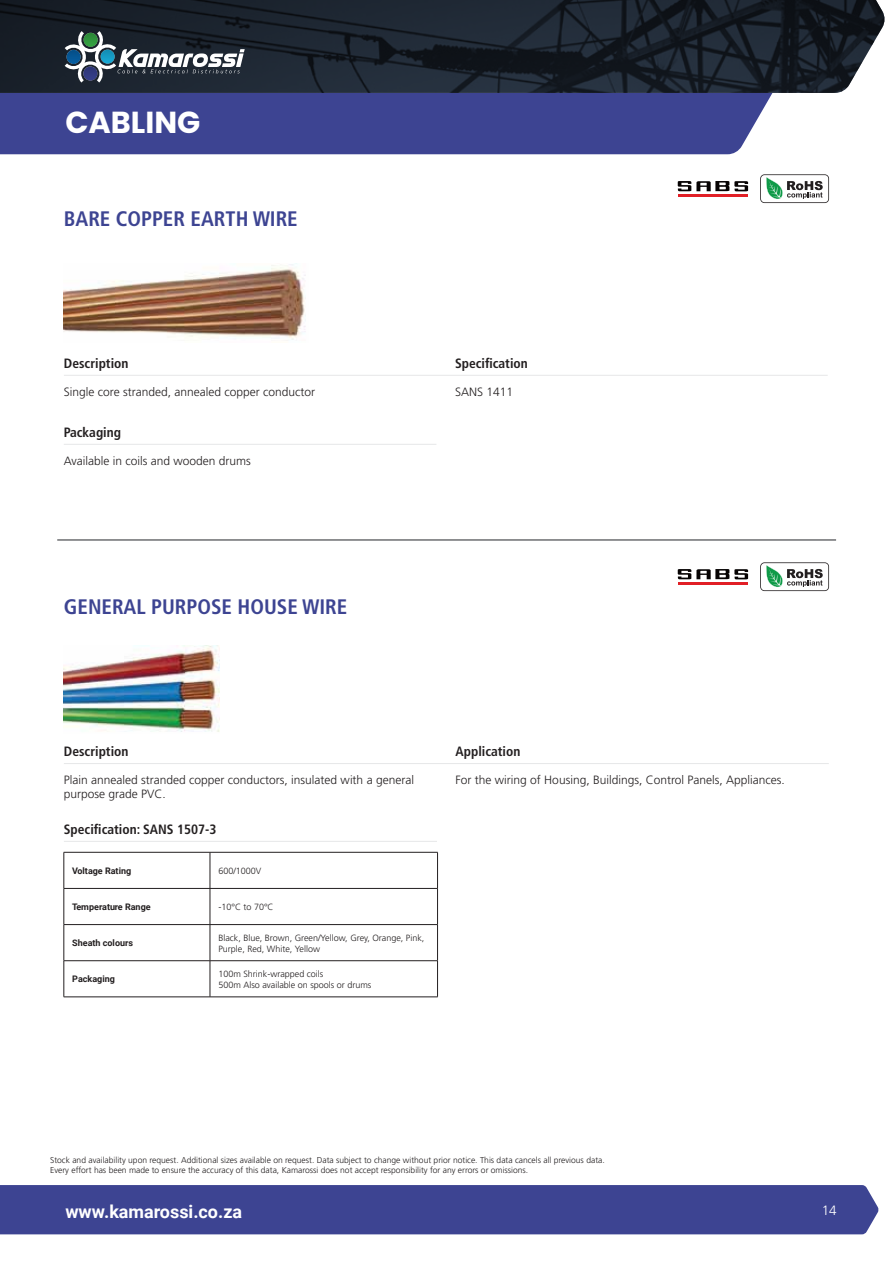
<style>
.page{position:relative;width:893px;height:1263px;background:#fff}
.page>*{position:absolute;margin:0;border:0;box-sizing:border-box;transform-origin:0 0}
.t1{font:700 30.45px "Poppins";color:#fff}
.t2{font:700 condensed 21px "Frutiger LT Std";color:#3d4492}
.t3{font:700 18px "Roboto";color:#fff}
.t4{font:700 condensed 13.5px "Frutiger LT Std";color:#231f20}
.t5{font:300 13.5px "Frutiger LT Std";color:#fff}
.t6{font:300 12px/14.4px "Frutiger LT Std";color:#231f20}
.t7{font:300 9px/10.8px "Frutiger LT Std";color:#231f20}
.t8{font:700 9px "Roboto";color:#231f20}
.t9{font:300 8.55px/10.2px "Frutiger LT Std";color:#231f20}
</style>
<div class="page">
<hr style="left:57px;top:539px;width:779px;height:2px;background:#6d6e71">
<div style="left:0;top:93px;width:773px;height:61px;background:#3d4492"></div>
<svg style="left:0;top:0;width:884px;height:93px;background:#1e2630"></svg>
<div style="left:0;top:1185px;width:879px;height:49px;background:#3d4492"></div>
<img style="left:64px;top:263px;width:242px;height:78px">
<hr style="left:64px;top:375px;width:764px;height:1px;background:#e6e7e8">
<hr style="left:64px;top:444px;width:372px;height:1px;background:#e6e7e8">
<svg style="left:678px;top:181px;width:70px;height:10px"></svg>
<hr style="left:678px;top:194px;width:70px;height:2px;background:#e11f26">
<svg style="left:760px;top:174px;width:69px;height:29px"></svg>
<svg style="left:678px;top:569px;width:70px;height:10px"></svg>
<hr style="left:678px;top:582px;width:70px;height:2px;background:#e11f26">
<svg style="left:760px;top:562px;width:69px;height:29px"></svg>
<img style="left:64px;top:646px;width:155px;height:86px">
<hr style="left:64px;top:763px;width:765px;height:1px;background:#e6e7e8">
<hr style="left:64px;top:841px;width:373px;height:1px;background:#e6e7e8">
<hr style="left:64px;top:852px;width:146px;height:1px;background:#231f20">
<hr style="left:64px;top:852px;width:1px;height:36px;background:#231f20">
<hr style="left:210px;top:852px;width:228px;height:1px;background:#231f20">
<hr style="left:210px;top:852px;width:1px;height:36px;background:#231f20">
<hr style="left:437px;top:852px;width:1px;height:36px;background:#231f20">
<hr style="left:64px;top:888px;width:146px;height:1px;background:#231f20">
<hr style="left:64px;top:889px;width:1px;height:35px;background:#231f20">
<hr style="left:210px;top:888px;width:228px;height:1px;background:#231f20">
<hr style="left:210px;top:889px;width:1px;height:35px;background:#231f20">
<hr style="left:437px;top:889px;width:1px;height:35px;background:#231f20">
<hr style="left:64px;top:924px;width:146px;height:1px;background:#231f20">
<hr style="left:64px;top:925px;width:1px;height:35px;background:#231f20">
<hr style="left:210px;top:924px;width:228px;height:1px;background:#231f20">
<hr style="left:210px;top:925px;width:1px;height:35px;background:#231f20">
<hr style="left:437px;top:925px;width:1px;height:35px;background:#231f20">
<hr style="left:64px;top:960px;width:146px;height:1px;background:#231f20">
<hr style="left:64px;top:961px;width:1px;height:36px;background:#231f20">
<hr style="left:210px;top:960px;width:228px;height:1px;background:#231f20">
<hr style="left:210px;top:961px;width:1px;height:36px;background:#231f20">
<hr style="left:437px;top:961px;width:1px;height:36px;background:#231f20">
<hr style="left:64px;top:996px;width:146px;height:1px;background:#231f20">
<hr style="left:210px;top:996px;width:228px;height:1px;background:#231f20">
<svg style="left:65px;top:31px;width:180px;height:52px"></svg>
<h1 class="t1" style="left:65px;top:104px;width:137px">CABLING</h1>
<h2 class="t2" style="left:64px;top:206px;width:235px">BARE COPPER EARTH WIRE</h2>
<h3 class="t4" style="left:455px;top:355px;width:74px">Specification</h3>
<h3 class="t4" style="left:64px;top:355px;width:66px">Description</h3>
<h3 class="t6" style="left:64px;top:384px;width:253px">Single core stranded, annealed copper conductor</h3>
<h3 class="t6" style="left:455px;top:384px;width:60px">SANS 1411</h3>
<h3 class="t4" style="left:64px;top:424px;width:59px">Packaging</h3>
<h3 class="t6" style="left:64px;top:453px;width:189px">Available in coils and wooden drums</h3>
<h2 class="t2" style="left:64px;top:594px;width:285px">GENERAL PURPOSE HOUSE WIRE</h2>
<h3 class="t4" style="left:456px;top:743px;width:66px">Application</h3>
<h3 class="t4" style="left:64px;top:743px;width:66px">Description</h3>
<h3 class="t6" style="left:64px;top:773px;width:352px">Plain annealed stranded copper conductors, insulated with a general purpose grade PVC.</h3>
<h3 class="t6" style="left:456px;top:773px;width:331px">For the wiring of Housing, Buildings, Control Panels, Appliances.</h3>
<h3 class="t4" style="left:64px;top:821px;width:154px">Specification: SANS 1507-3</h3>
<p class="t8" style="left:72px;top:864px;width:60px">Voltage Rating</p>
<p class="t7" style="left:218px;top:865px;width:45px">600/1000V</p>
<p class="t8" style="left:72px;top:900px;width:80px">Temperature Range</p>
<p class="t7" style="left:218px;top:902px;width:57px">-10°C to 70°C</p>
<p class="t8" style="left:72px;top:937px;width:62px">Sheath colours</p>
<p class="t7" style="left:218px;top:932px;width:207px">Black, Blue, Brown, Green/Yellow, Grey, Orange, Pink,<br>Purple, Red, White, Yellow</p>
<p class="t8" style="left:72px;top:973px;width:44px">Packaging</p>
<p class="t7" style="left:218px;top:968px;width:155px">100m Shrink-wrapped coils<br>500m Also available on spools or drums</p>
<p class="t9" style="left:50px;top:1155px;width:556px">Stock and availability upon request. Additional sizes available on request. Data subject to change without prior notice. This data cancels all previous data.<br>Every effort has been made to ensure the accuracy of this data, Kamarossi does not accept responsibility for any errors or omissions.</p>
<h3 class="t3" style="left:65px;top:1198px;width:178px">www.kamarossi.co.za</h3>
<h3 class="t5" style="left:822px;top:1203px;width:17px">14</h3>
</div>
